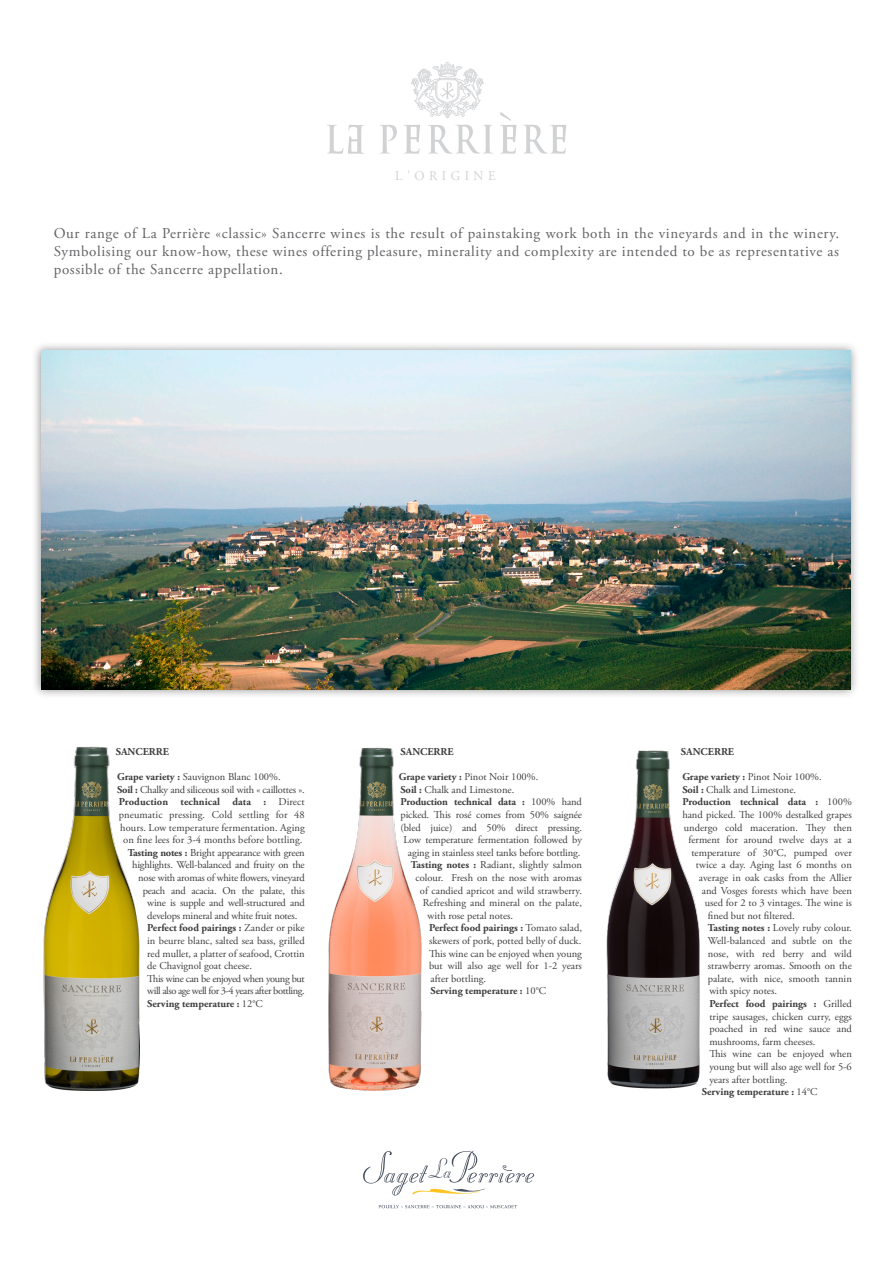
<style>
.page{position:relative;width:893px;height:1263px;background:#fff}
.page>*{position:absolute;margin:0;border:0;box-sizing:border-box;transform-origin:0 0}
.t1{font:15px/18px "Adobe Garamond Pro";letter-spacing:.04em;color:#636366;text-align:justify}
.t2{font:13.2px "Adobe Garamond Pro";letter-spacing:.35em;color:#d1d2d4}
.t3{font:10.5px "Adobe Garamond Pro";color:#3e3e3f}
.t4{font:700 10.5px "Adobe Garamond Pro";color:#3e3e3f}
.t5{font:10.5px "Adobe Garamond Pro";letter-spacing:-.02em;color:#3e3e3f}
.t6{font:10.5px "Adobe Garamond Pro";letter-spacing:-.04em;color:#3e3e3f}
.s1{font-weight:700}
.s2{font-weight:400}
</style>
<div class="page">
<img style="left:606px;top:750px;width:94px;height:339px">
<img style="left:328px;top:747px;width:93px;height:343px">
<img style="left:44px;top:747px;width:96px;height:344px">
<svg style="left:363px;top:1151px;width:171px;height:44px"></svg>
<svg style="left:379px;top:1205px;width:138px;height:4px"></svg>
<svg style="left:380px;top:125px;width:17px;height:29px"></svg>
<svg style="left:428px;top:125px;width:65px;height:29px"></svg>
<svg style="left:404px;top:125px;width:16px;height:29px"></svg>
<svg style="left:327px;top:125px;width:37px;height:29px"></svg>
<svg style="left:523px;top:125px;width:43px;height:29px"></svg>
<svg style="left:500px;top:112px;width:16px;height:42px"></svg>
<svg style="left:411px;top:62px;width:73px;height:56px"></svg>
<div style="left:32px;top:341px;width:828px;height:358px;background:#231f20;opacity:.5"></div>
<img style="left:41px;top:351px;width:809px;height:338px">
<p class="t2" style="left:395px;top:168px;width:102px">L ORIGINE</p>
<p class="t1" style="left:54px;top:225px;width:787px">Our range of La Perrière «classic» Sancerre wines is the result of painstaking work both in the vineyards and in the winery.<br>Symbolising our know-how, these wines offering pleasure, minerality and complexity are intended to be as representative as possible of the Sancerre appellation.</p>
<p class="t4" style="left:116px;top:745px;width:55px">SANCERRE</p>
<p class="t3" style="left:117px;top:770px;width:165px"><span class="s1">Grape variety :</span> Sauvignon Blanc 100%.</p>
<p class="t5" style="left:117px;top:783px;width:189px"><span class="s1">Soil :</span> Chalky and siliceous soil with « caillottes ».</p>
<p class="t4" style="left:119px;top:796px;width:187px">Production technical data : <span class="s2">Direct</span></p>
<p class="t3" style="left:119px;top:808px;width:187px">pneumatic pressing. Cold settling for 48</p>
<p class="t3" style="left:120px;top:821px;width:186px">hours. Low temperature fermentation. Aging</p>
<p class="t3" style="left:123px;top:833px;width:181px">on fine lees for 3-4 months before bottling.</p>
<p class="t5" style="left:128px;top:846px;width:179px"><span class="s1">Tasting notes :</span> Bright appearance with green</p>
<p class="t5" style="left:132px;top:859px;width:174px">highlights. Well-balanced and fruity on the</p>
<p class="t5" style="left:138px;top:871px;width:168px">nose with aromas of white flowers, vineyard</p>
<p class="t5" style="left:143px;top:884px;width:164px">peach and acacia. On the palate, this</p>
<p class="t5" style="left:147px;top:896px;width:159px">wine is supple and well-structured and</p>
<p class="t5" style="left:147px;top:909px;width:152px">develops mineral and white fruit notes.</p>
<p class="t4" style="left:147px;top:922px;width:159px">Perfect food pairings : <span class="s2">Zander or pike</span></p>
<p class="t3" style="left:147px;top:934px;width:159px">in beurre blanc, salted sea bass, grilled</p>
<p class="t3" style="left:147px;top:947px;width:159px">red mullet, a platter of seafood, Crottin</p>
<p class="t3" style="left:147px;top:959px;width:106px">de Chavignol goat cheese.</p>
<p class="t6" style="left:147px;top:972px;width:159px">This wine can be enjoyed when young but</p>
<p class="t6" style="left:147px;top:985px;width:159px">will also age well for 3-4 years after bottling.</p>
<p class="t4" style="left:147px;top:997px;width:117px">Serving temperature : <span class="s2">12°C</span></p>
<p class="t4" style="left:400px;top:745px;width:55px">SANCERRE</p>
<p class="t3" style="left:399px;top:770px;width:141px"><span class="s1">Grape variety :</span> Pinot Noir 100%.</p>
<p class="t3" style="left:400px;top:783px;width:115px"><span class="s1">Soil :</span> Chalk and Limestone.</p>
<p class="t4" style="left:400px;top:796px;width:183px">Production technical data : <span class="s2">100% hand</span></p>
<p class="t3" style="left:400px;top:808px;width:183px">picked. This rosé comes from 50% saignée</p>
<p class="t3" style="left:400px;top:821px;width:183px">(bled juice) and 50% direct pressing.</p>
<p class="t3" style="left:403px;top:833px;width:180px">Low temperature fermentation followed by</p>
<p class="t3" style="left:408px;top:846px;width:174px">aging in stainless steel tanks before bottling.</p>
<p class="t3" style="left:411px;top:859px;width:173px"><span class="s1">Tasting notes :</span> Radiant, slightly salmon</p>
<p class="t3" style="left:415px;top:871px;width:168px">colour. Fresh on the nose with aromas</p>
<p class="t3" style="left:420px;top:884px;width:163px">of candied apricot and wild strawberry.</p>
<p class="t3" style="left:423px;top:896px;width:161px">Refreshing and mineral on the palate,</p>
<p class="t3" style="left:427px;top:909px;width:87px">with rose petal notes.</p>
<p class="t4" style="left:429px;top:922px;width:155px">Perfect food pairings : <span class="s2">Tomato salad,</span></p>
<p class="t3" style="left:429px;top:934px;width:154px">skewers of pork, potted belly of duck.</p>
<p class="t3" style="left:429px;top:947px;width:154px">This wine can be enjoyed when young</p>
<p class="t3" style="left:429px;top:959px;width:154px">but will also age well for 1-2 years</p>
<p class="t3" style="left:430px;top:972px;width:57px">after bottling.</p>
<p class="t4" style="left:430px;top:985px;width:117px">Serving temperature : <span class="s2">10°C</span></p>
<p class="t4" style="left:681px;top:745px;width:55px">SANCERRE</p>
<p class="t3" style="left:682px;top:770px;width:141px"><span class="s1">Grape variety :</span> Pinot Noir 100%.</p>
<p class="t3" style="left:682px;top:783px;width:115px"><span class="s1">Soil :</span> Chalk and Limestone.</p>
<p class="t4" style="left:682px;top:796px;width:171px">Production technical data : <span class="s2">100%</span></p>
<p class="t3" style="left:682px;top:808px;width:171px">hand picked. The 100% destalked grapes</p>
<p class="t3" style="left:684px;top:821px;width:169px">undergo cold maceration. They then</p>
<p class="t3" style="left:688px;top:833px;width:165px">ferment for around twelve days at a</p>
<p class="t3" style="left:691px;top:846px;width:162px">temperature of 30°C, pumped over</p>
<p class="t3" style="left:696px;top:859px;width:157px">twice a day. Aging last 6 months on</p>
<p class="t3" style="left:699px;top:871px;width:154px">average in oak casks from the Allier</p>
<p class="t3" style="left:702px;top:884px;width:151px">and Vosges forests which have been</p>
<p class="t3" style="left:705px;top:896px;width:148px">used for 2 to 3 vintages. The wine is</p>
<p class="t3" style="left:708px;top:909px;width:89px">fined but not filtered.</p>
<p class="t3" style="left:708px;top:922px;width:146px"><span class="s1">Tasting notes :</span> Lovely ruby colour.</p>
<p class="t3" style="left:708px;top:934px;width:145px">Well-balanced and subtle on the</p>
<p class="t3" style="left:708px;top:947px;width:145px">nose, with red berry and wild</p>
<p class="t3" style="left:708px;top:959px;width:145px">strawberry aromas. Smooth on the</p>
<p class="t3" style="left:708px;top:972px;width:145px">palate, with nice, smooth tannin</p>
<p class="t3" style="left:709px;top:985px;width:69px">with spicy notes.</p>
<p class="t4" style="left:709px;top:997px;width:144px">Perfect food pairings : <span class="s2">Grilled</span></p>
<p class="t3" style="left:709px;top:1010px;width:144px">tripe sausages, chicken curry, eggs</p>
<p class="t3" style="left:709px;top:1022px;width:144px">poached in red wine sauce and</p>
<p class="t3" style="left:709px;top:1035px;width:108px">mushrooms, farm cheeses.</p>
<p class="t3" style="left:709px;top:1048px;width:144px">This wine can be enjoyed when</p>
<p class="t3" style="left:709px;top:1060px;width:144px">young but will also age well for 5-6</p>
<p class="t3" style="left:709px;top:1073px;width:80px">years after bottling.</p>
<p class="t4" style="left:702px;top:1086px;width:117px">Serving temperature : <span class="s2">14°C</span></p>
</div>
